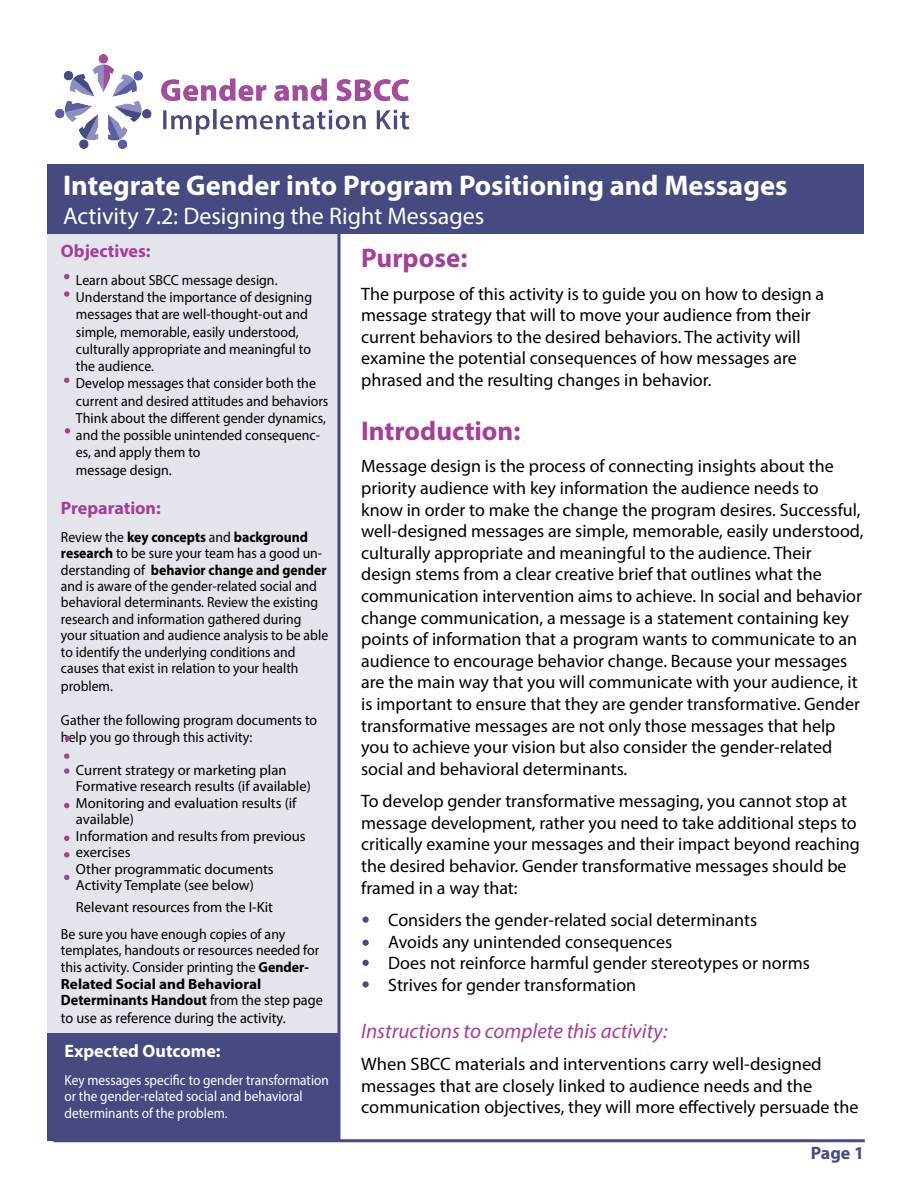
<style>
.page{position:relative;width:918px;height:1188px;background:#fff}
.page>*{position:absolute;margin:0;border:0;box-sizing:border-box;transform-origin:0 0}
.t1{font:700 28.5px "Myriad Pro";color:#fff}
.t2{font:700 27px "Myriad Pro";color:#a53e97}
.t3{font:24px "Myriad Pro";color:#fff}
.t4{font:italic 21px "Myriad Pro";color:#a53e97}
.t5{font:18px/21.6px "Myriad Pro";color:#000}
.t6{font:700 18px "Myriad Pro";color:#a53e97}
.t7{font:700 18px "Myriad Pro";color:#fff}
.t8{font:700 18px "Myriad Pro";color:#474a81}
.t9{font:15px/18px "Myriad Pro";color:#000;scale:.95 1}
.t10{font:14.7px/17.2px "Myriad Pro";color:#000;scale:.95 1}
.t11{font:14.7px/16.6px "Myriad Pro";color:#000;scale:.94 1}
.t12{font:14.7px/16.5px "Myriad Pro";color:#000}
.t13{font:14.7px/16.5px "Myriad Pro";color:#fff;scale:.91 1}
.s1{font-weight:700}
</style>
<div class="page">
<div style="left:47px;top:227px;width:291px;height:869px;background:#e3e4ec"></div>
<div style="left:47px;top:164px;width:816px;height:70px;background:#474a81"></div>
<img style="left:56px;top:55px;width:352px;height:94px">
<hr style="left:338px;top:227px;width:2px;height:914px;background:#474a81">
<div style="left:47px;top:1034px;width:291px;height:107px;background:#474a81"></div>
<svg style="left:64px;top:274px;width:5px;height:5px"></svg>
<svg style="left:64px;top:836px;width:5px;height:5px"></svg>
<svg style="left:64px;top:852px;width:5px;height:6px"></svg>
<svg style="left:64px;top:875px;width:5px;height:5px"></svg>
<svg style="left:64px;top:803px;width:5px;height:5px"></svg>
<svg style="left:64px;top:753px;width:5px;height:6px"></svg>
<svg style="left:64px;top:291px;width:5px;height:6px"></svg>
<svg style="left:64px;top:378px;width:5px;height:5px"></svg>
<hr style="left:53px;top:1139px;width:812px;height:3px;background:#474a81">
<svg style="left:65px;top:736px;width:5px;height:5px"></svg>
<svg style="left:64px;top:768px;width:5px;height:6px"></svg>
<svg style="left:65px;top:428px;width:5px;height:6px"></svg>
<svg style="left:363px;top:917px;width:6px;height:6px"></svg>
<svg style="left:363px;top:940px;width:6px;height:6px"></svg>
<svg style="left:363px;top:960px;width:6px;height:6px"></svg>
<div style="left:363px;top:981px;width:6px;height:7px;background:#474a81;border-radius:50%"></div>
<h1 class="t1" style="left:63px;top:167px;width:726px">Integrate Gender into Program Positioning and Messages</h1>
<h3 class="t3" style="left:63px;top:202px;width:423px">Activity 7.2: Designing the Right Messages</h3>
<p class="t6" style="left:61px;top:239px;width:91px">Objectives:</p>
<p class="t10" style="left:76px;top:271px;width:267px">Learn about SBCC message design.<br>Understand the importance of designing messages that are well-thought-out and simple, memorable, easily understood, culturally appropriate and meaningful to the audience.<br>Develop messages that consider both the current and desired attitudes and behaviors Think about the different gender dynamics, and the possible unintended consequenc&shy;es, and apply them to<br>message design.</p>
<p class="t6" style="left:61px;top:496px;width:101px">Preparation:</p>
<p class="t11" style="left:61px;top:528px;width:286px">Review the <span class="s1">key concepts</span> and <span class="s1">background research</span> to be sure your team has a good un&shy;derstanding of <span class="s1">behavior change and gender </span>and is aware of the gender-related social and behavioral determinants. Review the existing research and information gathered during your situation and audience analysis to be able to identify the underlying conditions and causes that exist in relation to your health problem.</p>
<p class="t10" style="left:61px;top:712px;width:271px;line-height:16.5px">Gather the following program documents to help you go through this activity:</p>
<p class="t12" style="left:76px;top:761px;width:236px">Current strategy or marketing plan<br>Formative research results (if available)<br>Monitoring and evaluation results (if available)<br>Information and results from previous exercises<br>Other programmatic documents<br>Activity Template (see below)</p>
<p class="t12" style="left:61px;top:893px;width:226px;line-height:27.3px;text-align:center">Relevant resources from the I-Kit<br>Be sure you have enough copies of any</p>
<p class="t10" style="left:61px;top:942px;width:273px;line-height:16.5px">templates, handouts or resources needed for this activity. Consider printing the <span class="s1">Gender-<br>Related Social and Behavioral</span></p>
<p class="t9" style="left:61px;top:991px;width:277px"><span class="s1">Determinants Handout</span> from the step page to use as reference during the activity.</p>
<p class="t7" style="left:64px;top:1039px;width:158px">Expected Outcome:</p>
<p class="t13" style="left:64px;top:1071px;width:292px">Key messages specific to gender transformation or the gender-related social and behavioral determinants of the problem.</p>
<h2 class="t2" style="left:361px;top:240px;width:108px">Purpose:</h2>
<p class="t5" style="left:361px;top:282px;width:465px">The purpose of this activity is to guide you on how to design a message strategy that will to move your audience from their current behaviors to the desired behaviors. The activity will examine the potential consequences of how messages are phrased and the resulting changes in behavior.</p>
<h2 class="t2" style="left:361px;top:413px;width:161px">Introduction:</h2>
<p class="t5" style="left:361px;top:455px;width:504px">Message design is the process of connecting insights about the priority audience with key information the audience needs to know in order to make the change the program desires. Successful, well-designed messages are simple, memorable, easily understood, culturally appropriate and meaningful to the audience. Their design stems from a clear creative brief that outlines what the communication intervention aims to achieve. In social and behavior change communication, a message is a statement containing key points of information that a program wants to communicate to an audience to encourage behavior change. Because your messages are the main way that you will communicate with your audience, it is important to ensure that they are gender transformative. Gender transformative messages are not only those messages that help you to achieve your vision but also consider the gender-related social and behavioral determinants.</p>
<p class="t5" style="left:361px;top:790px;width:500px">To develop gender transformative messaging, you cannot stop at message development, rather you need to take additional steps to critically examine your messages and their impact beyond reaching the desired behavior. Gender transformative messages should be framed in a way that:</p>
<p class="t5" style="left:388px;top:909px;width:423px">Considers the gender-related social determinants Avoids any unintended consequences<br>Does not reinforce harmful gender stereotypes or norms Strives for gender transformation</p>
<p class="t4" style="left:361px;top:1018px;width:308px">Instructions to complete this activity:</p>
<p class="t5" style="left:361px;top:1053px;width:499px">When SBCC materials and interventions carry well-designed messages that are closely linked to audience needs and the communication objectives, they will more effectively persuade the</p>
<p class="t8" style="left:811px;top:1141px;width:55px">Page 1</p>
</div>
